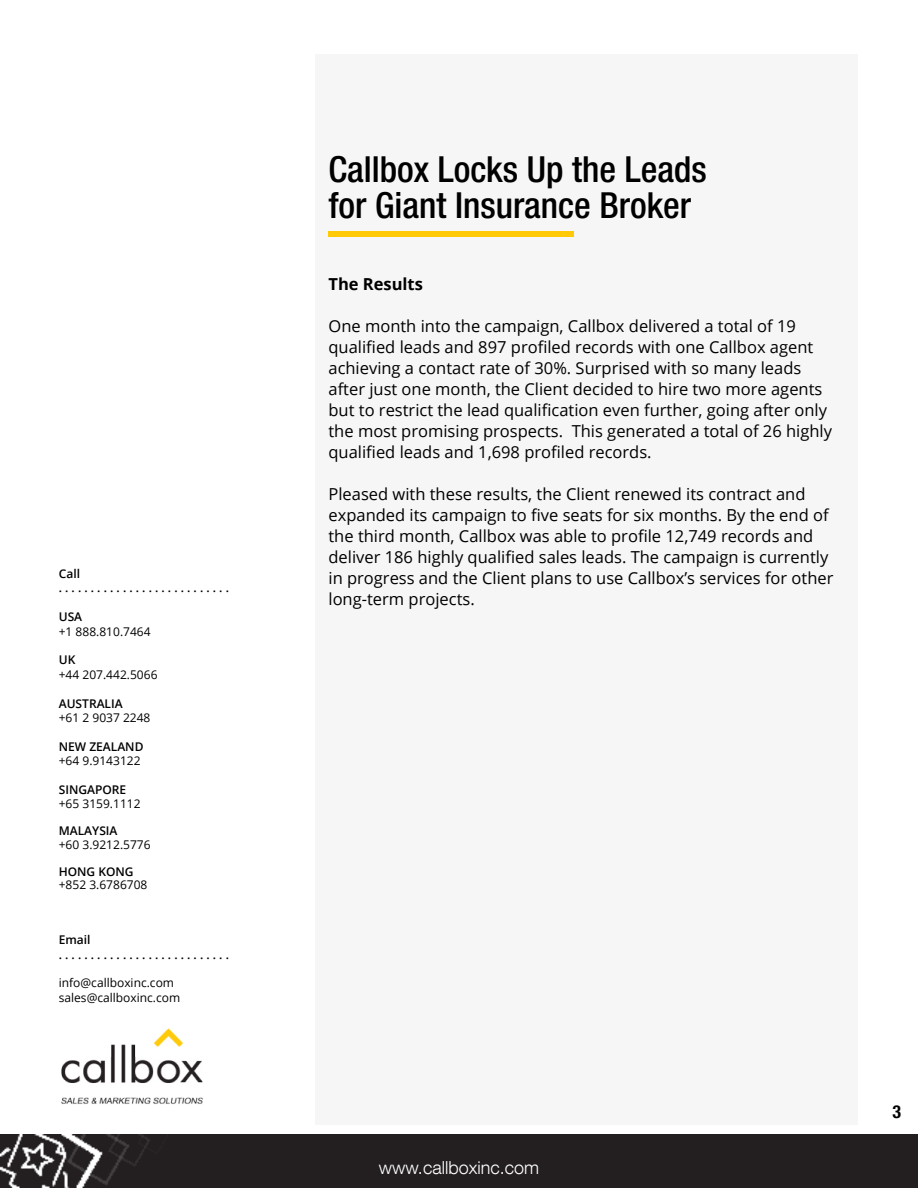
<style>
.page{position:relative;width:918px;height:1188px;background:#fff}
.page>*{position:absolute;margin:0;border:0;box-sizing:border-box;transform-origin:0 0}
.t1{font:500 condensed 36px/36px "Helvetica Neue LT Com";color:#000}
.t2{font:300 18px "Helvetica Neue LT Com";color:#fff}
.t3{font:700 condensed 18px "Helvetica Neue LT Com";color:#000}
.t4{font:16.5px/21px "Open Sans";color:#000}
.t5{font:700 16.5px "Open Sans";color:#000}
.t6{font:12px/14.4px "Open Sans";color:#000}
.t7{font:600 12px/14.4px "Open Sans";color:#000}
</style>
<div class="page">
<div style="left:0;top:1135px;width:918px;height:53px;background:#231f20"></div>
<img style="left:61px;top:1028px;width:142px;height:76px">
<div style="left:315px;top:54px;width:542px;height:1070px;background:#f6f6f6"></div>
<div style="left:328px;top:231px;width:246px;height:5px;background:#ffc905"></div>
<p class="t7" style="left:59px;top:566px;width:172px">Call<br>. . . . . . . . . . . . . . . . . . . . . . . . . . .</p>
<p class="t7" style="left:59px;top:609px;width:25px">USA</p>
<p class="t6" style="left:59px;top:624px;width:93px">+1 888.810.7464</p>
<p class="t7" style="left:59px;top:653px;width:18px">UK</p>
<p class="t6" style="left:59px;top:667px;width:100px">+44 207.442.5066</p>
<p class="t7" style="left:59px;top:696px;width:65px">AUSTRALIA</p>
<p class="t6" style="left:59px;top:710px;width:93px">+61 2 9037 2248</p>
<p class="t7" style="left:59px;top:739px;width:86px">NEW ZEALAND</p>
<p class="t6" style="left:59px;top:753px;width:83px">+64 9.9143122</p>
<p class="t7" style="left:59px;top:782px;width:69px">SINGAPORE</p>
<p class="t6" style="left:59px;top:797px;width:83px">+65 3159.1112</p>
<p class="t7" style="left:59px;top:824px;width:60px">MALAYSIA</p>
<p class="t6" style="left:59px;top:837px;width:93px">+60 3.9212.5776</p>
<p class="t7" style="left:59px;top:864px;width:76px">HONG KONG</p>
<p class="t6" style="left:59px;top:878px;width:90px">+852 3.6786708</p>
<p class="t7" style="left:59px;top:932px;width:172px">Email<br>. . . . . . . . . . . . . . . . . . . . . . . . . . .</p>
<p class="t6" style="left:59px;top:976px;width:123px">info@callboxinc.com sales@callboxinc.com</p>
<h1 class="t1" style="left:328px;top:150px;width:380px">Callbox Locks Up the Leads for Giant Insurance Broker</h1>
<p class="t5" style="left:328px;top:272px;width:96px">The Results</p>
<p class="t4" style="left:328px;top:315px;width:505px">One month into the campaign, Callbox delivered a total of 19 qualified leads and 897 profiled records with one Callbox agent achieving a contact rate of 30%. Surprised with so many leads after just one month, the Client decided to hire two more agents but to restrict the lead qualification even further, going after only the most promising prospects. This generated a total of 26 highly qualified leads and 1,698 profiled records.</p>
<p class="t4" style="left:328px;top:483px;width:507px">Pleased with these results, the Client renewed its contract and expanded its campaign to five seats for six months. By the end of the third month, Callbox was able to profile 12,749 records and deliver 186 highly qualified sales leads. The campaign is currently in progress and the Client plans to use Callbox’s services for other long-term projects.</p>
<p class="t2" style="left:379px;top:1156px;width:162px">www.callboxinc.com</p>
<p class="t3" style="left:892px;top:1101px;width:10px">3</p>
</div>
